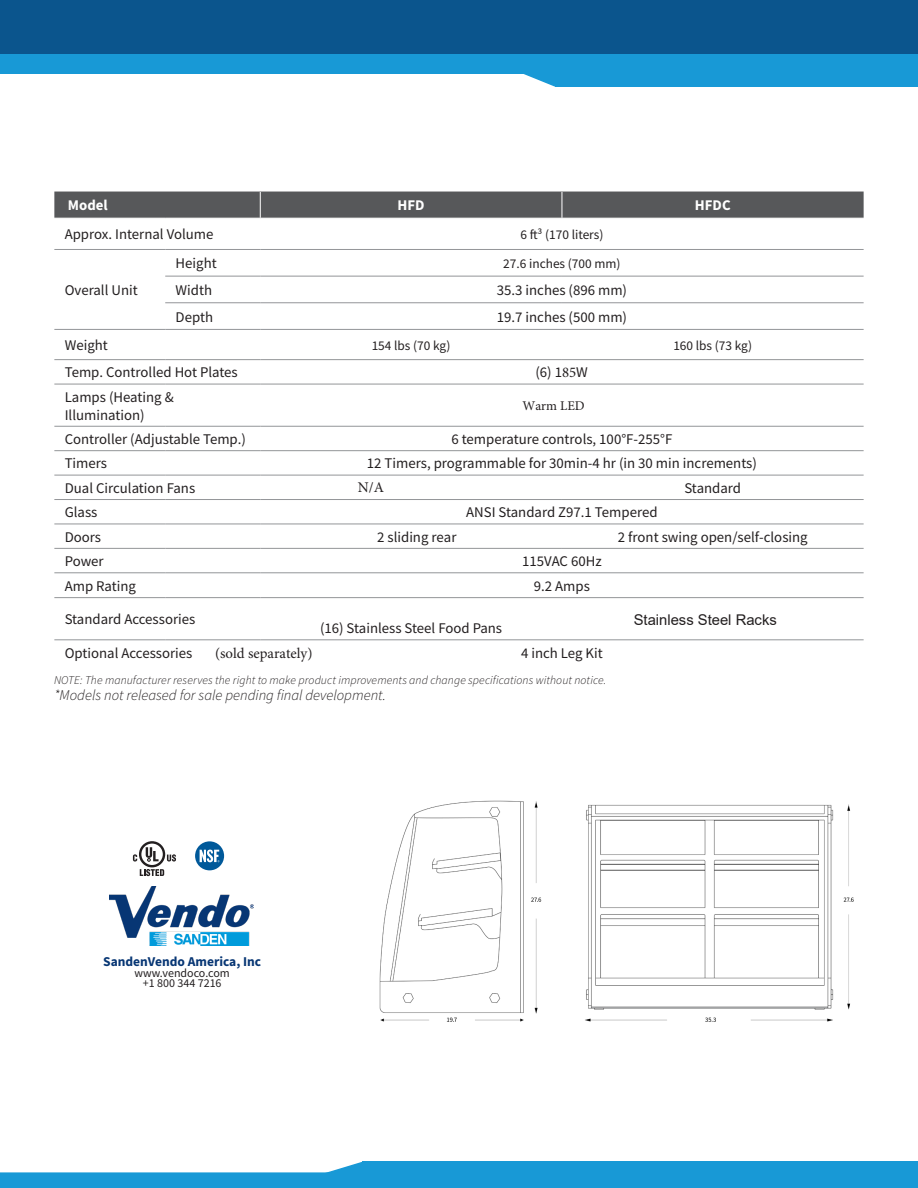
<style>
.page{position:relative;width:918px;height:1188px;background:#fff}
.page>*{position:absolute;margin:0;border:0;box-sizing:border-box;transform-origin:0 0}
.Table_Text_-__Body{font:14.85px/17.7px "Source Sans Pro";color:#231f20}
.Body_Text_-_Justifie{font:italic 300 14.85px "Source Sans Pro";color:#231f20}
.Table_Text_-__Body-2{font:14.85px "Minion Pro";color:#231f20}
.Table_Text_-__Body-3{font:14.85px "Arial";color:#231f20}
.Table_Headings{font:700 14.85px "Source Sans Pro";color:#fff}
.Small_Type{font:700 13.5px "Source Sans Pro";color:#073674}
.Table_Text_-__Body-4{font:13.35px "Source Sans Pro";color:#231f20}
.Table_Text_-__Body-5{font:13.35px "Minion Pro";color:#231f20}
.Small_Type-2{font:12px "Source Sans Pro";color:#231f20}
.t1{font:italic 300 11.85px "Source Sans Pro";letter-spacing:.005em;color:#231f20}
.s1{font-family:"Minion Pro"}
</style>
<div class="page">
<div style="left:54px;top:192px;width:810px;height:26px;background:#57585a"></div>
<hr style="left:165px;top:276px;width:95px;height:1px;background:#939598">
<hr style="left:165px;top:302px;width:95px;height:1px;background:#939598">
<hr style="left:54px;top:597px;width:111px;height:1px;background:#939598">
<hr style="left:165px;top:597px;width:95px;height:1px;background:#939598">
<hr style="left:54px;top:384px;width:111px;height:1px;background:#939598">
<hr style="left:165px;top:384px;width:95px;height:1px;background:#939598">
<hr style="left:54px;top:639px;width:111px;height:1px;background:#939598">
<hr style="left:165px;top:639px;width:95px;height:1px;background:#939598">
<hr style="left:54px;top:249px;width:111px;height:1px;background:#939598">
<hr style="left:165px;top:249px;width:95px;height:1px;background:#939598">
<hr style="left:54px;top:329px;width:111px;height:1px;background:#939598">
<hr style="left:165px;top:329px;width:95px;height:1px;background:#939598">
<hr style="left:54px;top:359px;width:111px;height:1px;background:#939598">
<hr style="left:165px;top:359px;width:95px;height:1px;background:#939598">
<hr style="left:54px;top:426px;width:111px;height:1px;background:#939598">
<hr style="left:165px;top:426px;width:95px;height:1px;background:#939598">
<hr style="left:54px;top:450px;width:111px;height:1px;background:#939598">
<hr style="left:165px;top:450px;width:95px;height:1px;background:#939598">
<hr style="left:54px;top:475px;width:111px;height:1px;background:#939598">
<hr style="left:165px;top:475px;width:95px;height:1px;background:#939598">
<hr style="left:54px;top:499px;width:111px;height:1px;background:#939598">
<hr style="left:165px;top:499px;width:95px;height:1px;background:#939598">
<hr style="left:54px;top:524px;width:111px;height:1px;background:#939598">
<hr style="left:165px;top:524px;width:95px;height:1px;background:#939598">
<hr style="left:54px;top:548px;width:111px;height:1px;background:#939598">
<hr style="left:165px;top:548px;width:95px;height:1px;background:#939598">
<hr style="left:54px;top:572px;width:111px;height:1px;background:#939598">
<hr style="left:165px;top:572px;width:95px;height:1px;background:#939598">
<hr style="left:260px;top:249px;width:302px;height:1px;background:#939598">
<hr style="left:562px;top:249px;width:302px;height:1px;background:#939598">
<hr style="left:260px;top:276px;width:302px;height:1px;background:#939598">
<hr style="left:562px;top:276px;width:302px;height:1px;background:#939598">
<hr style="left:260px;top:302px;width:302px;height:1px;background:#939598">
<hr style="left:562px;top:302px;width:302px;height:1px;background:#939598">
<hr style="left:260px;top:329px;width:302px;height:1px;background:#939598">
<hr style="left:562px;top:329px;width:302px;height:1px;background:#939598">
<hr style="left:260px;top:359px;width:302px;height:1px;background:#939598">
<hr style="left:562px;top:359px;width:302px;height:1px;background:#939598">
<hr style="left:260px;top:384px;width:302px;height:1px;background:#939598">
<hr style="left:562px;top:384px;width:302px;height:1px;background:#939598">
<hr style="left:260px;top:426px;width:302px;height:1px;background:#939598">
<hr style="left:562px;top:426px;width:302px;height:1px;background:#939598">
<hr style="left:260px;top:450px;width:302px;height:1px;background:#939598">
<hr style="left:562px;top:450px;width:302px;height:1px;background:#939598">
<hr style="left:260px;top:475px;width:302px;height:1px;background:#939598">
<hr style="left:562px;top:475px;width:302px;height:1px;background:#939598">
<hr style="left:260px;top:499px;width:302px;height:1px;background:#939598">
<hr style="left:562px;top:499px;width:302px;height:1px;background:#939598">
<hr style="left:260px;top:524px;width:302px;height:1px;background:#939598">
<hr style="left:562px;top:524px;width:302px;height:1px;background:#939598">
<hr style="left:260px;top:548px;width:302px;height:1px;background:#939598">
<hr style="left:562px;top:548px;width:302px;height:1px;background:#939598">
<hr style="left:260px;top:572px;width:302px;height:1px;background:#939598">
<hr style="left:562px;top:572px;width:302px;height:1px;background:#939598">
<hr style="left:260px;top:597px;width:302px;height:1px;background:#939598">
<hr style="left:562px;top:597px;width:302px;height:1px;background:#939598">
<hr style="left:260px;top:639px;width:302px;height:1px;background:#939598">
<hr style="left:562px;top:639px;width:302px;height:1px;background:#939598">
<img style="left:585px;top:804px;width:269px;height:218px">
<img style="left:379px;top:800px;width:163px;height:222px">
<svg style="left:140px;top:869px;width:24px;height:7px"></svg>
<svg style="left:167px;top:854px;width:9px;height:8px"></svg>
<svg style="left:139px;top:841px;width:26px;height:26px"></svg>
<svg style="left:141px;top:844px;width:22px;height:21px"></svg>
<svg style="left:146px;top:847px;width:13px;height:14px"></svg>
<svg style="left:133px;top:854px;width:4px;height:8px"></svg>
<img style="left:110px;top:886px;width:143px;height:59px">
<svg style="left:195px;top:841px;width:29px;height:29px"></svg>
<svg style="left:200px;top:850px;width:20px;height:12px"></svg>
<div style="left:0;top:54px;width:918px;height:19px;background:#1899d6"></div>
<div style="left:555px;top:72px;width:363px;height:15px;background:#1899d6"></div>
<svg style="left:496px;top:73px;width:59px;height:14px"></svg>
<div style="left:0;top:0;width:918px;height:54px;background:#0b558d"></div>
<svg style="left:0;top:1161px;width:918px;height:27px"></svg>
<p class="Table_Headings" style="left:68px;top:195px;width:41px">Model</p>
<p class="Table_Headings" style="left:398px;top:195px;width:29px">HFD</p>
<p class="Table_Headings" style="left:695px;top:195px;width:37px">HFDC</p>
<p class="Table_Text_-__Body" style="left:65px;top:226px;width:150px">Approx. Internal Volume</p>
<p class="Table_Text_-__Body-4" style="left:520px;top:226px;width:85px">6 ft³ (170 liters)</p>
<p class="Table_Text_-__Body" style="left:65px;top:281px;width:75px">Overall Unit</p>
<p class="Table_Text_-__Body" style="left:176px;top:254px;width:43px">Height</p>
<p class="Table_Text_-__Body-4" style="left:503px;top:255px;width:119px">27.6 inches (700 mm)</p>
<p class="Table_Text_-__Body" style="left:176px;top:281px;width:38px">Width</p>
<p class="Table_Text_-__Body" style="left:497px;top:281px;width:132px">35.3 inches (896 mm)</p>
<p class="Table_Text_-__Body" style="left:176px;top:308px;width:39px">Depth</p>
<p class="Table_Text_-__Body" style="left:497px;top:308px;width:132px">19.7 inches (500 mm)</p>
<p class="Table_Text_-__Body" style="left:65px;top:336px;width:45px">Weight</p>
<p class="Table_Text_-__Body-4" style="left:372px;top:337px;width:80px">154 lbs (70 kg)</p>
<p class="Table_Text_-__Body-4" style="left:673px;top:337px;width:80px">160 lbs (73 kg)</p>
<p class="Table_Text_-__Body" style="left:65px;top:364px;width:175px">Temp. Controlled Hot Plates</p>
<p class="Table_Text_-__Body" style="left:535px;top:364px;width:54px">(6) 1<span class="s1">85</span>W</p>
<p class="Table_Text_-__Body" style="left:65px;top:388px;width:111px">Lamps (Heating &amp;<br>Illumination)</p>
<p class="Table_Text_-__Body-5" style="left:523px;top:396px;width:64px">Warm LED</p>
<p class="Table_Text_-__Body" style="left:65px;top:430px;width:183px">Controller (Adjustable Temp.)</p>
<p class="Table_Text_-__Body" style="left:451px;top:430px;width:223px">6 temperature controls, 100°F-255°F</p>
<p class="Table_Text_-__Body" style="left:65px;top:455px;width:44px">Timers</p>
<p class="Table_Text_-__Body" style="left:367px;top:455px;width:391px">12 Timers, programmable for 30min-4 hr (in 30 min increments)</p>
<p class="Table_Text_-__Body" style="left:65px;top:479px;width:132px">Dual Circulation Fans</p>
<p class="Table_Text_-__Body-2" style="left:358px;top:477px;width:28px">N/A</p>
<p class="Table_Text_-__Body" style="left:684px;top:479px;width:58px">Standard</p>
<p class="Table_Text_-__Body" style="left:65px;top:503px;width:34px">Glass</p>
<p class="Table_Text_-__Body" style="left:466px;top:503px;width:193px">ANSI Standard Z97.1 Tempered</p>
<p class="Table_Text_-__Body" style="left:65px;top:528px;width:38px">Doors</p>
<p class="Table_Text_-__Body" style="left:377px;top:528px;width:81px">2 sliding rear</p>
<p class="Table_Text_-__Body" style="left:618px;top:528px;width:191px">2 front swing open/self-closing</p>
<p class="Table_Text_-__Body" style="left:65px;top:552px;width:41px">Power</p>
<p class="Table_Text_-__Body" style="left:522px;top:552px;width:81px">115VAC 60Hz</p>
<p class="Table_Text_-__Body" style="left:65px;top:577px;width:73px">Amp Rating</p>
<p class="Table_Text_-__Body" style="left:534px;top:577px;width:58px">9.2 Amps</p>
<p class="Table_Text_-__Body" style="left:65px;top:610px;width:132px">Standard Accessories</p>
<p class="Table_Text_-__Body" style="left:320px;top:619px;width:184px">(16) Stainless Steel Food Pans</p>
<p class="Table_Text_-__Body-3" style="left:634px;top:609px;width:145px">Stainless Steel Racks</p>
<p class="Table_Text_-__Body" style="left:65px;top:644px;width:129px">Optional Accessories</p>
<p class="Table_Text_-__Body" style="left:521px;top:644px;width:83px">4 inch Leg Kit</p>
<p class="t1" style="left:54px;top:673px;width:554px">NOTE: The manufacturer reserves the right to make product improvements and change specifications without notice.</p>
<p class="Body_Text_-_Justifie" style="left:54px;top:686px;width:333px">*Models not released for sale pending final development.</p>
<p class="Table_Text_-__Body-2" style="left:215px;top:643px;width:99px">(sold separately)</p>
<p class="Small_Type" style="left:103px;top:952px;width:160px">SandenVendo America, Inc</p>
<p class="Small_Type-2" style="left:135px;top:965px;width:97px">www.vendoco.com</p>
<p class="Small_Type-2" style="left:143px;top:975px;width:80px">+1 800 344 7216</p>
</div>
